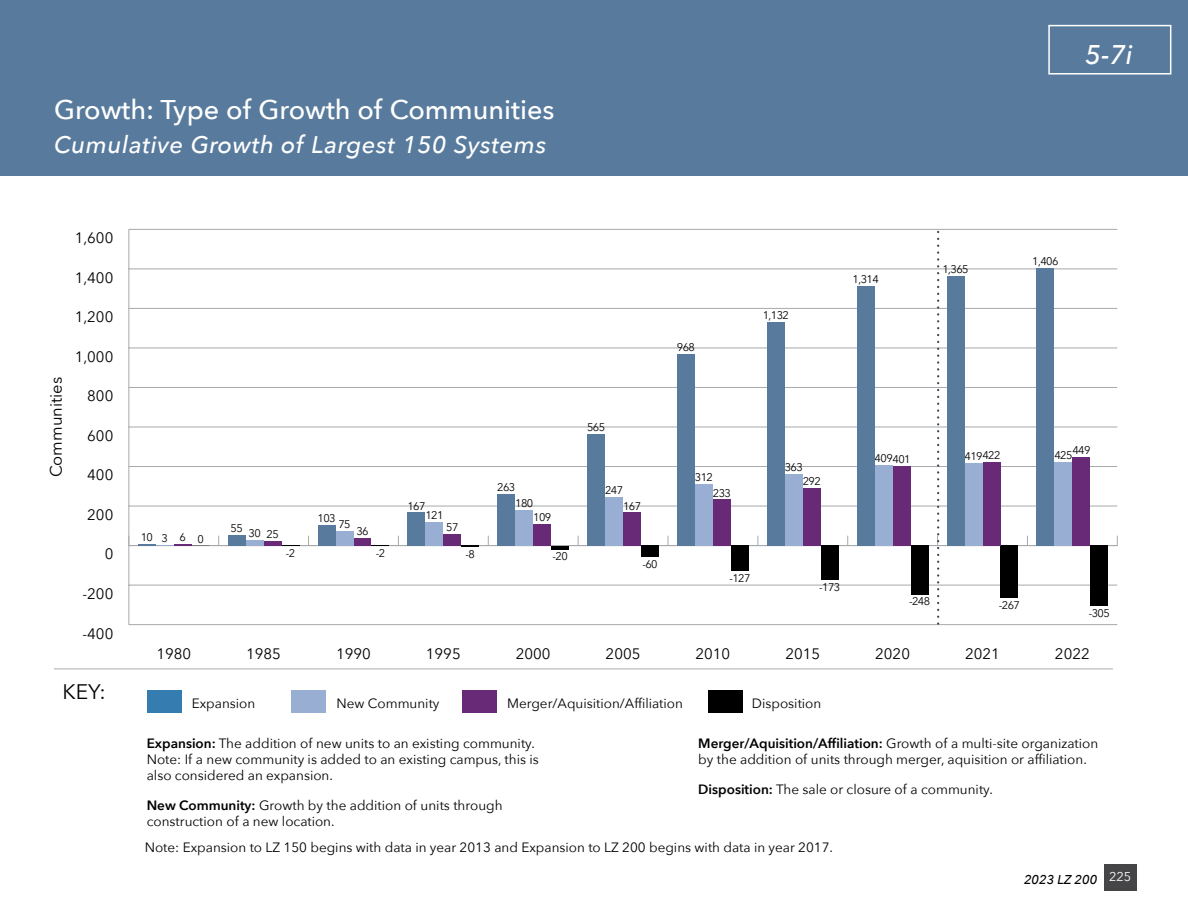
<style>
.page{position:relative;width:1188px;height:918px;background:#fff}
.page>*{position:absolute;margin:0;border:0;box-sizing:border-box;transform-origin:0 0}
.t1{font:500 27px "Avenir Next";color:#fff}
.t2{font:italic 500 27px "Avenir Next";color:#fff}
.t3{font:italic 500 24px "Avenir Next";letter-spacing:.025em;color:#fff}
.t4{font:21px "Avenir Next";color:#000}
.t5{font:16.5px "Avenir Next";color:#000}
.t6{font:15px "Avenir Next";color:#000}
.t7{font:13.5px/16.2px "Avenir Next";color:#000}
.t8{font:italic 500 12.75px "Avenir Next";color:#000}
.t9{font:11.1px "Avenir Next";letter-spacing:-.05em;color:#000}
.s1{font-weight:600}
</style>
<div class="page">
<div style="left:0;top:0;width:1188px;height:176px;background:#587b9d"></div>
<div style="left:1048px;top:25px;width:123px;height:50px;border:2px solid #fff"></div>
<div style="left:1104px;top:864px;width:32px;height:27px;background:#454547"></div>
<hr style="left:54px;top:669px;width:1059px;height:1px;background:#aaacb3">
<div style="left:292px;top:690px;width:34px;height:23px;background:#98afd3"></div>
<div style="left:462px;top:690px;width:35px;height:22px;background:#682977"></div>
<div style="left:147px;top:690px;width:34px;height:22px;background:#357cb0"></div>
<div style="left:708px;top:690px;width:35px;height:23px;background:#000"></div>
<hr style="left:128px;top:229px;width:1px;height:396px;background:#a7a9ac">
<hr style="left:129px;top:624px;width:988px;height:1px;background:#a7a9ac">
<hr style="left:129px;top:585px;width:988px;height:1px;background:#a7a9ac">
<hr style="left:129px;top:545px;width:988px;height:1px;background:#a7a9ac">
<hr style="left:129px;top:506px;width:988px;height:1px;background:#a7a9ac">
<hr style="left:129px;top:466px;width:988px;height:1px;background:#a7a9ac">
<hr style="left:129px;top:427px;width:988px;height:1px;background:#a7a9ac">
<hr style="left:129px;top:387px;width:988px;height:1px;background:#a7a9ac">
<hr style="left:129px;top:348px;width:988px;height:1px;background:#a7a9ac">
<hr style="left:129px;top:308px;width:988px;height:1px;background:#a7a9ac">
<hr style="left:129px;top:269px;width:988px;height:1px;background:#a7a9ac">
<hr style="left:129px;top:229px;width:988px;height:1px;background:#a7a9ac">
<svg style="left:282px;top:546px;width:18px;height:1px"></svg>
<svg style="left:371px;top:546px;width:18px;height:1px"></svg>
<svg style="left:461px;top:546px;width:18px;height:1px"></svg>
<hr style="left:551px;top:546px;width:18px;height:4px;background:#000">
<div style="left:641px;top:546px;width:18px;height:11px;background:#000"></div>
<div style="left:731px;top:546px;width:18px;height:25px;background:#000"></div>
<div style="left:821px;top:546px;width:18px;height:34px;background:#000"></div>
<div style="left:911px;top:546px;width:18px;height:49px;background:#000"></div>
<div style="left:1000px;top:546px;width:18px;height:52px;background:#000"></div>
<div style="left:1090px;top:546px;width:18px;height:60px;background:#000"></div>
<div style="left:264px;top:541px;width:18px;height:5px;background:#682977"></div>
<div style="left:353px;top:538px;width:18px;height:8px;background:#682977"></div>
<div style="left:443px;top:534px;width:18px;height:12px;background:#682977"></div>
<div style="left:533px;top:524px;width:18px;height:22px;background:#682977"></div>
<div style="left:623px;top:513px;width:18px;height:33px;background:#682977"></div>
<div style="left:713px;top:500px;width:18px;height:46px;background:#682977"></div>
<div style="left:803px;top:488px;width:18px;height:58px;background:#682977"></div>
<div style="left:893px;top:466px;width:18px;height:80px;background:#682977"></div>
<div style="left:983px;top:462px;width:17px;height:84px;background:#682977"></div>
<div style="left:1072px;top:457px;width:18px;height:89px;background:#682977"></div>
<div style="left:246px;top:540px;width:18px;height:6px;background:#98afd3"></div>
<div style="left:336px;top:531px;width:17px;height:15px;background:#98afd3"></div>
<div style="left:425px;top:522px;width:18px;height:24px;background:#98afd3"></div>
<div style="left:515px;top:510px;width:18px;height:36px;background:#98afd3"></div>
<div style="left:605px;top:497px;width:18px;height:49px;background:#98afd3"></div>
<div style="left:695px;top:484px;width:18px;height:62px;background:#98afd3"></div>
<div style="left:785px;top:474px;width:18px;height:72px;background:#98afd3"></div>
<div style="left:875px;top:465px;width:18px;height:81px;background:#98afd3"></div>
<div style="left:965px;top:463px;width:18px;height:83px;background:#98afd3"></div>
<div style="left:1054px;top:462px;width:18px;height:84px;background:#98afd3"></div>
<svg style="left:138px;top:544px;width:54px;height:2px"></svg>
<div style="left:228px;top:535px;width:18px;height:11px;background:#587b9d"></div>
<div style="left:318px;top:525px;width:18px;height:21px;background:#587b9d"></div>
<div style="left:407px;top:513px;width:18px;height:33px;background:#587b9d"></div>
<div style="left:497px;top:494px;width:18px;height:52px;background:#587b9d"></div>
<div style="left:587px;top:434px;width:18px;height:112px;background:#587b9d"></div>
<div style="left:677px;top:354px;width:18px;height:192px;background:#587b9d"></div>
<div style="left:767px;top:322px;width:18px;height:224px;background:#587b9d"></div>
<div style="left:857px;top:286px;width:18px;height:260px;background:#587b9d"></div>
<div style="left:947px;top:276px;width:18px;height:270px;background:#587b9d"></div>
<div style="left:1036px;top:268px;width:18px;height:278px;background:#587b9d"></div>
<svg style="left:937px;top:232px;width:2px;height:394px"></svg>
<h1 class="t1" style="left:54px;top:86px;width:502px">Growth: Type of Growth of Communities</h1>
<h2 class="t3" style="left:54px;top:124px;width:494px">Cumulative Growth of Largest 150 Systems</h2>
<h1 class="t2" style="left:1085px;top:31px;width:49px">5-7i</h1>
<p class="t5" style="left:42px;top:477px;width:102px;rotate:-90deg">Communities</p>
<p class="t6" style="left:75px;top:225px;width:40px">1,600</p>
<p class="t6" style="left:75px;top:265px;width:40px">1,400</p>
<p class="t6" style="left:75px;top:304px;width:40px">1,200</p>
<p class="t6" style="left:75px;top:344px;width:40px">1,000</p>
<p class="t6" style="left:87px;top:383px;width:28px">800</p>
<p class="t6" style="left:87px;top:423px;width:28px">600</p>
<p class="t6" style="left:87px;top:463px;width:28px">400</p>
<p class="t6" style="left:87px;top:502px;width:28px">200</p>
<p class="t6" style="left:105px;top:542px;width:10px">0</p>
<p class="t6" style="left:82px;top:581px;width:32px">-200</p>
<p class="t6" style="left:82px;top:621px;width:32px">-400</p>
<p class="t9" style="left:677px;top:338px;width:20px">968</p>
<p class="t9" style="left:763px;top:306px;width:28px">1,132</p>
<p class="t9" style="left:853px;top:270px;width:28px">1,314</p>
<p class="t9" style="left:942px;top:260px;width:28px">1,365</p>
<p class="t9" style="left:1032px;top:251px;width:28px">1,406</p>
<p class="t9" style="left:587px;top:418px;width:20px">565</p>
<p class="t9" style="left:141px;top:527px;width:14px">10</p>
<p class="t9" style="left:162px;top:529px;width:8px">3</p>
<p class="t9" style="left:407px;top:496px;width:20px">167</p>
<p class="t9" style="left:425px;top:505px;width:20px">121</p>
<p class="t9" style="left:317px;top:509px;width:20px">103</p>
<p class="t9" style="left:338px;top:515px;width:14px">75</p>
<p class="t9" style="left:180px;top:528px;width:8px">6</p>
<p class="t9" style="left:267px;top:524px;width:14px">25</p>
<p class="t9" style="left:356px;top:522px;width:14px">36</p>
<p class="t9" style="left:446px;top:518px;width:14px">57</p>
<p class="t9" style="left:231px;top:518px;width:14px">55</p>
<p class="t9" style="left:249px;top:523px;width:14px">30</p>
<p class="t9" style="left:198px;top:529px;width:8px">0</p>
<p class="t9" style="left:497px;top:477px;width:20px">263</p>
<p class="t9" style="left:515px;top:494px;width:20px">180</p>
<p class="t9" style="left:533px;top:508px;width:20px">109</p>
<p class="t9" style="left:286px;top:544px;width:11px">-2</p>
<p class="t9" style="left:376px;top:544px;width:11px">-2</p>
<p class="t9" style="left:466px;top:545px;width:11px">-8</p>
<p class="t9" style="left:553px;top:547px;width:17px">-20</p>
<p class="t9" style="left:605px;top:481px;width:20px">247</p>
<p class="t9" style="left:623px;top:496px;width:20px">167</p>
<p class="t9" style="left:642px;top:555px;width:17px">-60</p>
<p class="t9" style="left:695px;top:468px;width:20px">312</p>
<p class="t9" style="left:713px;top:483px;width:20px">233</p>
<p class="t9" style="left:729px;top:568px;width:23px">-127</p>
<p class="t9" style="left:785px;top:458px;width:20px">363</p>
<p class="t9" style="left:803px;top:472px;width:20px">292</p>
<p class="t9" style="left:1072px;top:441px;width:20px">449</p>
<p class="t9" style="left:875px;top:449px;width:20px">409</p>
<p class="t9" style="left:1054px;top:445px;width:20px">425</p>
<p class="t9" style="left:893px;top:450px;width:20px">401</p>
<p class="t9" style="left:965px;top:446px;width:38px">419422</p>
<p class="t9" style="left:819px;top:577px;width:23px">-173</p>
<p class="t9" style="left:909px;top:592px;width:23px">-248</p>
<p class="t9" style="left:999px;top:596px;width:23px">-267</p>
<p class="t9" style="left:1089px;top:604px;width:23px">-305</p>
<h3 class="t4" style="left:63px;top:674px;width:45px">KEY:</h3>
<p class="t6" style="left:156px;top:641px;width:36px">1980</p>
<p class="t6" style="left:246px;top:641px;width:36px">1985</p>
<p class="t6" style="left:336px;top:641px;width:36px">1990</p>
<p class="t6" style="left:426px;top:641px;width:36px">1995</p>
<p class="t6" style="left:516px;top:641px;width:36px">2000</p>
<p class="t6" style="left:606px;top:641px;width:36px">2005</p>
<p class="t6" style="left:696px;top:641px;width:36px">2010</p>
<p class="t6" style="left:785px;top:641px;width:36px">2015</p>
<p class="t6" style="left:875px;top:641px;width:36px">2020</p>
<p class="t6" style="left:965px;top:641px;width:36px">2021</p>
<p class="t6" style="left:1055px;top:641px;width:36px">2022</p>
<p class="t7" style="left:192px;top:694px;width:65px">Expansion</p>
<p class="t7" style="left:337px;top:694px;width:105px">New Community</p>
<p class="t7" style="left:507px;top:694px;width:177px">Merger/Aquisition/Affiliation</p>
<p class="t7" style="left:752px;top:694px;width:71px">Disposition</p>
<p class="t7" style="left:147px;top:735px;width:394px"><span class="s1">Expansion:</span> The addition of new units to an existing community.<br>Note: If a new community is added to an existing campus, this is also considered an expansion.</p>
<p class="t7" style="left:147px;top:797px;width:357px"><span class="s1">New Community:</span> Growth by the addition of units through construction of a new location.</p>
<p class="t7" style="left:698px;top:735px;width:401px"><span class="s1">Merger/Aquisition/Affiliation:</span> Growth of a multi-site organization by the addition of units through merger, aquisition or affiliation.</p>
<p class="t7" style="left:698px;top:780px;width:296px"><span class="s1">Disposition:</span> The sale or closure of a community.</p>
<p class="t7" style="left:145px;top:839px;width:690px">Note: Expansion to LZ 150 begins with data in year 2013 and Expansion to LZ 200 begins with data in year 2017.</p>
<p class="t8" style="left:1024px;top:869px;width:109px">2023 LZ 200 <sup>225</sup></p>
</div>
